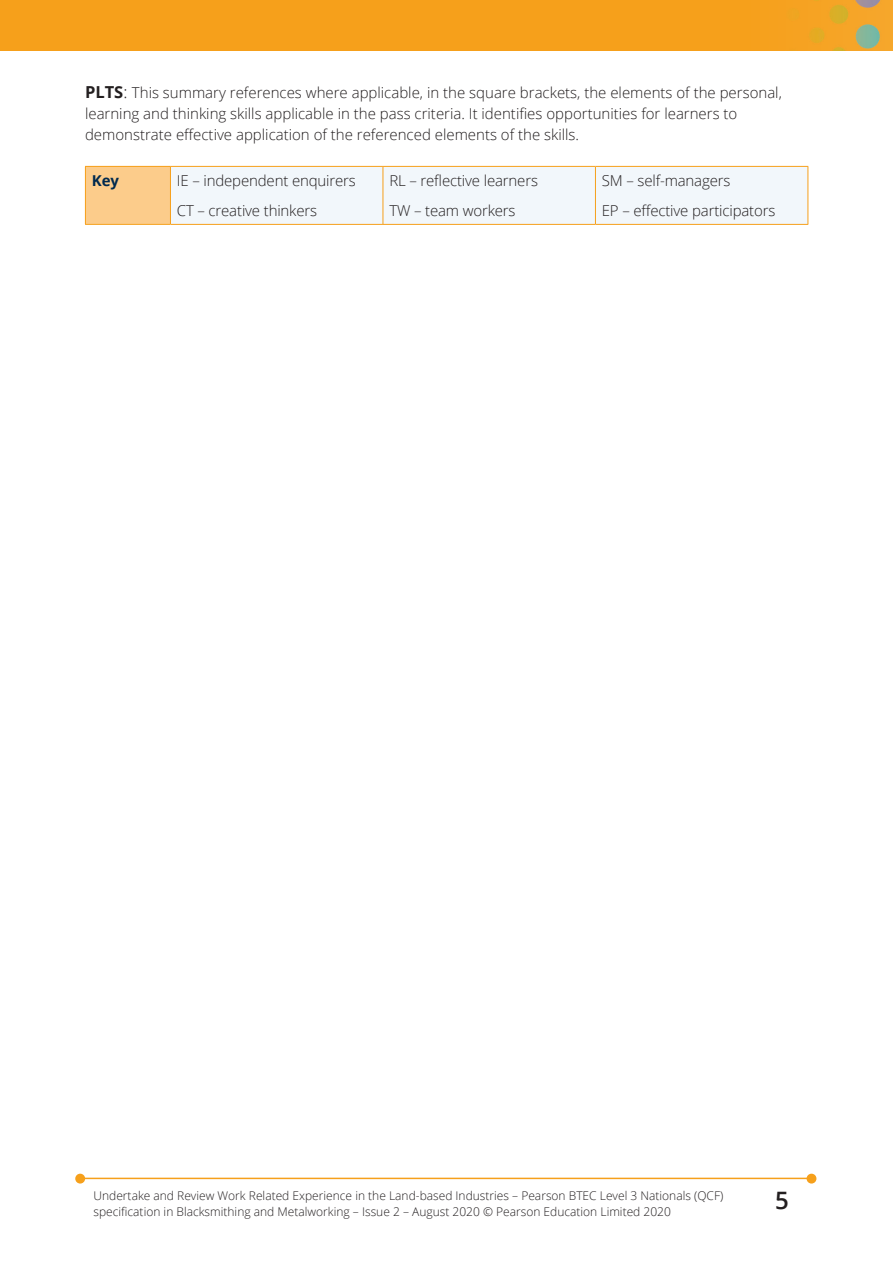
<style>
.page{position:relative;width:893px;height:1263px;background:#fff}
.page>*{position:absolute;margin:0;border:0;box-sizing:border-box;transform-origin:0 0}
.t1{font:600 24px "Open Sans";color:#231f20}
.text{font:300 15px/21px "Open Sans";color:#231f20}
.table_text{font:300 15px "Open Sans";letter-spacing:-.01em;color:#231f20}
.table_head{font:700 15px "Open Sans";color:#00294e}
.t2{font:300 12px/16.5px "Open Sans";color:#231f20}
.s1{font-weight:700;font-size:16.5px}
.s2{font-size:17.25px}
</style>
<div class="page">
<img style="left:0;top:0;width:893px;height:51px">
<hr style="left:82px;top:1178px;width:728px;height:1px;background:#f6a01b">
<div style="left:807px;top:1174px;width:9px;height:9px;background:#f6a01b;border-radius:50%"></div>
<div style="left:807px;top:1174px;width:9px;height:9px;border:2px solid #f6a01b;border-radius:50%"></div>
<div style="left:76px;top:1174px;width:8px;height:9px;background:#f6a01b;border-radius:50%"></div>
<div style="left:75px;top:1174px;width:10px;height:9px;border:2px solid #f6a01b;border-radius:50%"></div>
<div style="left:85px;top:166px;width:85px;height:58px;background:#fccc8b"></div>
<div style="left:171px;top:167px;width:636px;height:57px;background:#f2f7fb"></div>
<hr style="left:85px;top:224px;width:85px;height:1px;background:#f6a01b">
<hr style="left:85px;top:167px;width:1px;height:57px;background:#f6a01b">
<hr style="left:85px;top:166px;width:85px;height:1px;background:#f6a01b">
<hr style="left:170px;top:224px;width:213px;height:1px;background:#f6a01b">
<hr style="left:383px;top:224px;width:212px;height:1px;background:#f6a01b">
<hr style="left:595px;top:224px;width:213px;height:1px;background:#f6a01b">
<hr style="left:170px;top:167px;width:1px;height:57px;background:#f6a01b">
<hr style="left:383px;top:167px;width:1px;height:57px;background:#f6a01b">
<hr style="left:595px;top:167px;width:1px;height:57px;background:#f6a01b">
<hr style="left:807px;top:167px;width:1px;height:57px;background:#f6a01b">
<hr style="left:170px;top:166px;width:213px;height:1px;background:#f6a01b">
<hr style="left:383px;top:166px;width:212px;height:1px;background:#f6a01b">
<hr style="left:595px;top:166px;width:213px;height:1px;background:#f6a01b">
<p class="text" style="left:85px;top:82px;width:698px"><span class="s1">PLTS</span><span class="s2">:</span> This summary references where applicable, in the square brackets, the elements of the personal, learning and thinking skills applicable in the pass criteria. It identifies opportunities for learners to demonstrate effective application of the referenced elements of the skills.</p>
<p class="table_head" style="left:92px;top:170px;width:29px">Key</p>
<p class="table_text" style="left:177px;top:171px;width:181px">IE – independent enquirers</p>
<p class="table_text" style="left:177px;top:200px;width:142px">CT – creative thinkers</p>
<p class="table_text" style="left:389px;top:171px;width:150px">RL – reflective learners</p>
<p class="table_text" style="left:389px;top:200px;width:128px">TW – team workers</p>
<p class="table_text" style="left:602px;top:171px;width:130px">SM – self-managers</p>
<p class="table_text" style="left:602px;top:200px;width:175px">EP – effective participators</p>
<p class="t2" style="left:94px;top:1187px;width:631px">Undertake and Review Work Related Experience in the Land-based Industries – Pearson BTEC Level 3 Nationals (QCF) specification in Blacksmithing and Metalworking – Issue 2 – August 2020 © Pearson Education Limited 2020</p>
<h1 class="t1" style="left:775px;top:1184px;width:15px">5</h1>
</div>
